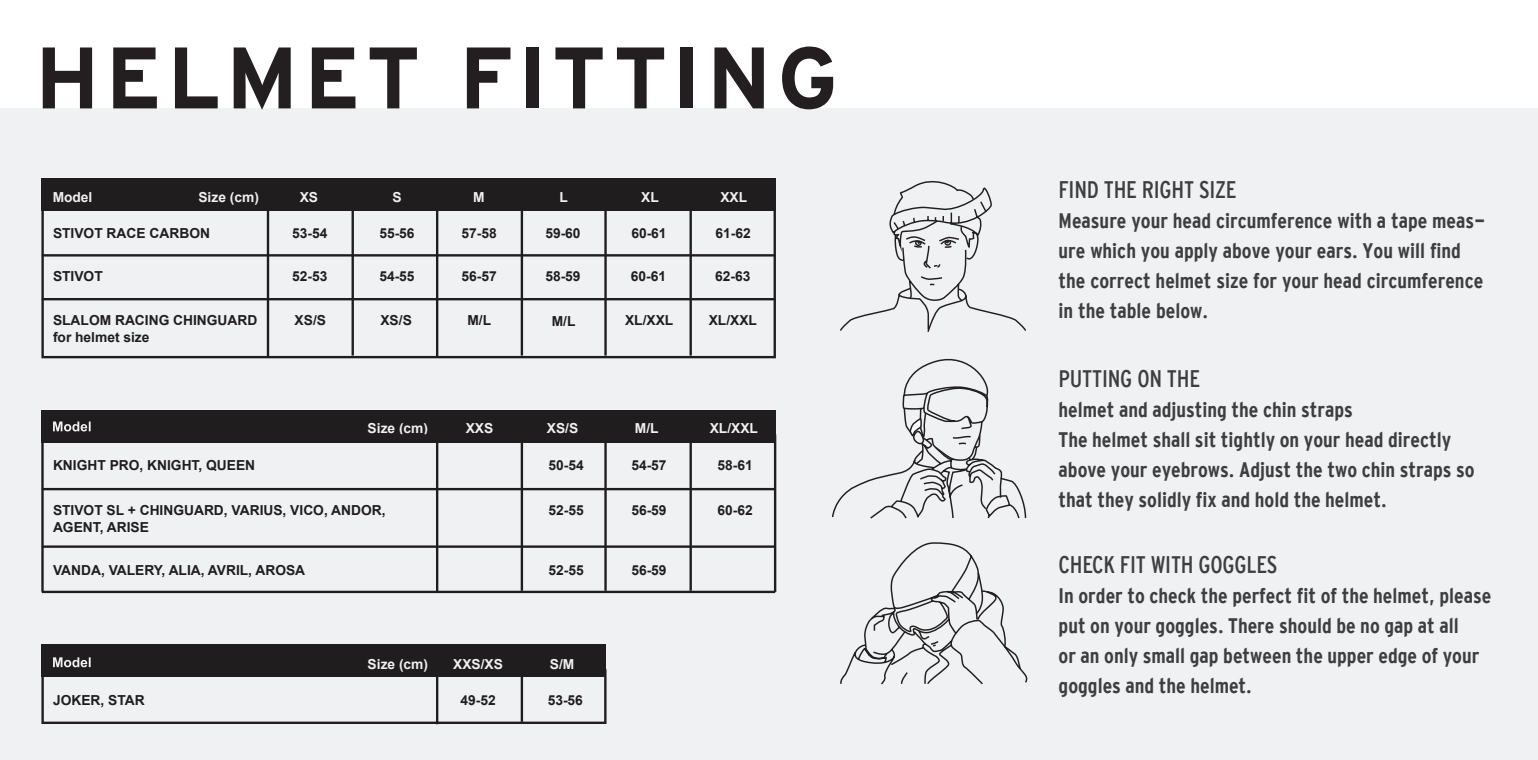
<style>
.page{position:relative;width:1538px;height:760px;background:#fff}
.page>*{position:absolute;margin:0;border:0;box-sizing:border-box;transform-origin:0 0}
.HEADLINE_COMBO_1{font:700 87px "Interstate";letter-spacing:.06em;color:#231f20}
.Produkt_copy{font:24px "Interstate Cond Mono";letter-spacing:-.01em;color:#3e3e3f}
._8_pt_Body_Text{font:700 21px/30px "Interstate Cond Mono";color:#3e3e3f}
.Produkt_copy-2{font:700 21px/30px "Interstate Cond Mono";color:#3e3e3f}
.t1{font:700 18.9px "Arial";color:#231f20}
.t2{font:700 13.8px/16.5px "Arial";color:#231f20}
.t3{font:700 13.8px "Arial";color:#fff}
</style>
<div class="page">
<div style="left:0;top:108px;width:1537px;height:652px;background:#f0f1f2"></div>
<svg style="left:840px;top:180px;width:186px;height:152px"></svg>
<svg style="left:832px;top:358px;width:194px;height:161px"></svg>
<svg style="left:840px;top:542px;width:188px;height:143px"></svg>
<svg style="left:41px;top:211px;width:736px;height:514px"></svg>
<div style="left:42px;top:644px;width:564px;height:32px;background:#231f20"></div>
<div style="left:41px;top:410px;width:735px;height:32px;background:#231f20"></div>
<hr style="left:42px;top:488px;width:126px;height:2px;background:#231f20">
<hr style="left:168px;top:488px;width:606px;height:2px;background:#231f20">
<hr style="left:42px;top:545px;width:126px;height:3px;background:#231f20">
<hr style="left:168px;top:545px;width:606px;height:3px;background:#231f20">
<hr style="left:436px;top:436px;width:2px;height:156px;background:#231f20">
<svg style="left:53px;top:421px;width:38px;height:10px"></svg>
<hr style="left:520px;top:439px;width:3px;height:152px;background:#231f20">
<hr style="left:604px;top:425px;width:2px;height:166px;background:#231f20">
<hr style="left:689px;top:439px;width:2px;height:152px;background:#231f20">
<svg style="left:41px;top:657px;width:565px;height:67px"></svg>
<hr style="left:436px;top:672px;width:2px;height:52px;background:#231f20">
<div style="left:41px;top:434px;width:735px;height:159px;border:2px solid #231f20"></div>
<svg style="left:41px;top:211px;width:734px;height:147px"></svg>
<div style="left:41px;top:178px;width:735px;height:33px;background:#231f20"></div>
<hr style="left:436px;top:195px;width:2px;height:162px;background:#231f20">
<hr style="left:42px;top:254px;width:733px;height:2px;background:#231f20">
<hr style="left:42px;top:298px;width:733px;height:2px;background:#231f20">
<hr style="left:520px;top:198px;width:3px;height:157px;background:#231f20">
<hr style="left:604px;top:198px;width:2px;height:157px;background:#231f20">
<hr style="left:689px;top:198px;width:2px;height:157px;background:#231f20">
<hr style="left:267px;top:195px;width:2px;height:162px;background:#231f20">
<hr style="left:351px;top:198px;width:3px;height:157px;background:#231f20">
<p class="HEADLINE_COMBO_1" style="left:35px;top:29px;width:804px">HELMET FITTING</p>
<h3 class="t1" style="left:42px;top:99px;width:330px">SIZES AND HEAD CIRCUMFERENCE</h3>
<p class="t3" style="left:198px;top:188px;width:62px">Size (cm)</p>
<p class="t3" style="left:300px;top:188px;width:20px">XS</p>
<p class="t3" style="left:392px;top:188px;width:11px">S</p>
<p class="t2" style="left:292px;top:225px;width:37px">53-54</p>
<p class="t3" style="left:473px;top:188px;width:13px">M</p>
<p class="t3" style="left:559px;top:188px;width:10px">L</p>
<p class="t3" style="left:641px;top:188px;width:19px">XL</p>
<p class="t3" style="left:720px;top:188px;width:28px">XXL</p>
<p class="t3" style="left:53px;top:188px;width:41px">Model</p>
<p class="t2" style="left:53px;top:225px;width:158px">STIVOT RACE CARBON</p>
<p class="t2" style="left:53px;top:269px;width:51px">STIVOT</p>
<p class="t2" style="left:53px;top:313px;width:206px">SLALOM RACING CHINGUARD for helmet size</p>
<p class="t2" style="left:379px;top:225px;width:37px">55-56</p>
<p class="t2" style="left:715px;top:225px;width:37px">61-62</p>
<p class="t2" style="left:461px;top:225px;width:37px">57-58</p>
<p class="t2" style="left:545px;top:225px;width:37px">59-60</p>
<p class="t2" style="left:631px;top:225px;width:37px">60-61</p>
<p class="t2" style="left:292px;top:269px;width:37px">52-53</p>
<p class="t2" style="left:379px;top:269px;width:37px">54-55</p>
<p class="t2" style="left:461px;top:269px;width:37px">56-57</p>
<p class="t2" style="left:545px;top:269px;width:37px">58-59</p>
<p class="t2" style="left:630px;top:269px;width:37px">60-61</p>
<p class="t2" style="left:715px;top:269px;width:37px">62-63</p>
<p class="t2" style="left:708px;top:313px;width:50px">XL/XXL</p>
<p class="t2" style="left:467px;top:312px;width:25px">M/L</p>
<p class="t2" style="left:294px;top:313px;width:33px">XS/S</p>
<p class="t2" style="left:380px;top:313px;width:33px">XS/S</p>
<p class="t2" style="left:625px;top:313px;width:50px">XL/XXL</p>
<p class="t2" style="left:551px;top:313px;width:25px">M/L</p>
<p class="t3" style="left:367px;top:419px;width:62px">Size (cm)</p>
<p class="t2" style="left:53px;top:457px;width:204px">KNIGHT PRO, KNIGHT, QUEEN</p>
<p class="t2" style="left:53px;top:502px;width:334px">STIVOT SL + CHINGUARD, VARIUS, VICO, ANDOR,<br>AGENT, ARISE</p>
<p class="t2" style="left:53px;top:562px;width:254px">VANDA, VALERY, ALIA, AVRIL, AROSA</p>
<p class="t3" style="left:465px;top:419px;width:29px">XXS</p>
<p class="t3" style="left:546px;top:419px;width:33px">XS/S</p>
<p class="t3" style="left:635px;top:419px;width:25px">M/L</p>
<p class="t3" style="left:709px;top:419px;width:50px">XL/XXL</p>
<p class="t2" style="left:548px;top:457px;width:37px">50-54</p>
<p class="t2" style="left:548px;top:502px;width:37px">52-55</p>
<p class="t2" style="left:548px;top:562px;width:37px">52-55</p>
<p class="t2" style="left:631px;top:457px;width:37px">54-57</p>
<p class="t2" style="left:631px;top:502px;width:37px">56-59</p>
<p class="t2" style="left:717px;top:502px;width:37px">60-62</p>
<p class="t2" style="left:717px;top:457px;width:37px">58-61</p>
<p class="t2" style="left:631px;top:562px;width:37px">56-59</p>
<p class="t3" style="left:367px;top:655px;width:62px">Size (cm)</p>
<p class="t3" style="left:453px;top:655px;width:51px">XXS/XS</p>
<p class="t3" style="left:550px;top:655px;width:26px">S/M</p>
<p class="t2" style="left:53px;top:692px;width:93px">JOKER, STAR</p>
<p class="t2" style="left:460px;top:692px;width:37px">49-52</p>
<p class="t2" style="left:547px;top:692px;width:37px">53-56</p>
<p class="Produkt_copy" style="left:1058px;top:176px;width:179px">FIND THE RIGHT SIZE</p>
<p class="Produkt_copy-2" style="left:1058px;top:205px;width:428px">Measure your head circumference with a tape meas&shy;ure which you apply above your ears. You will find the correct helmet size for your head circumference in the table below.</p>
<p class="Produkt_copy" style="left:1058px;top:365px;width:143px">PUTTING ON THE</p>
<p class="_8_pt_Body_Text" style="left:1058px;top:394px;width:296px">helmet and adjusting the chin straps</p>
<p class="_8_pt_Body_Text" style="left:1058px;top:424px;width:417px">The helmet shall sit tightly on your head directly above your eyebrows. Adjust the two chin straps so that they solidly fix and hold the helmet.</p>
<p class="Produkt_copy" style="left:1058px;top:551px;width:220px">CHECK FIT WITH GOGGLES</p>
<p class="_8_pt_Body_Text" style="left:1058px;top:580px;width:434px">In order to check the perfect fit of the helmet, please put on your goggles. There should be no gap at all<br>or an only small gap between the upper edge of your goggles and the helmet.</p>
</div>
